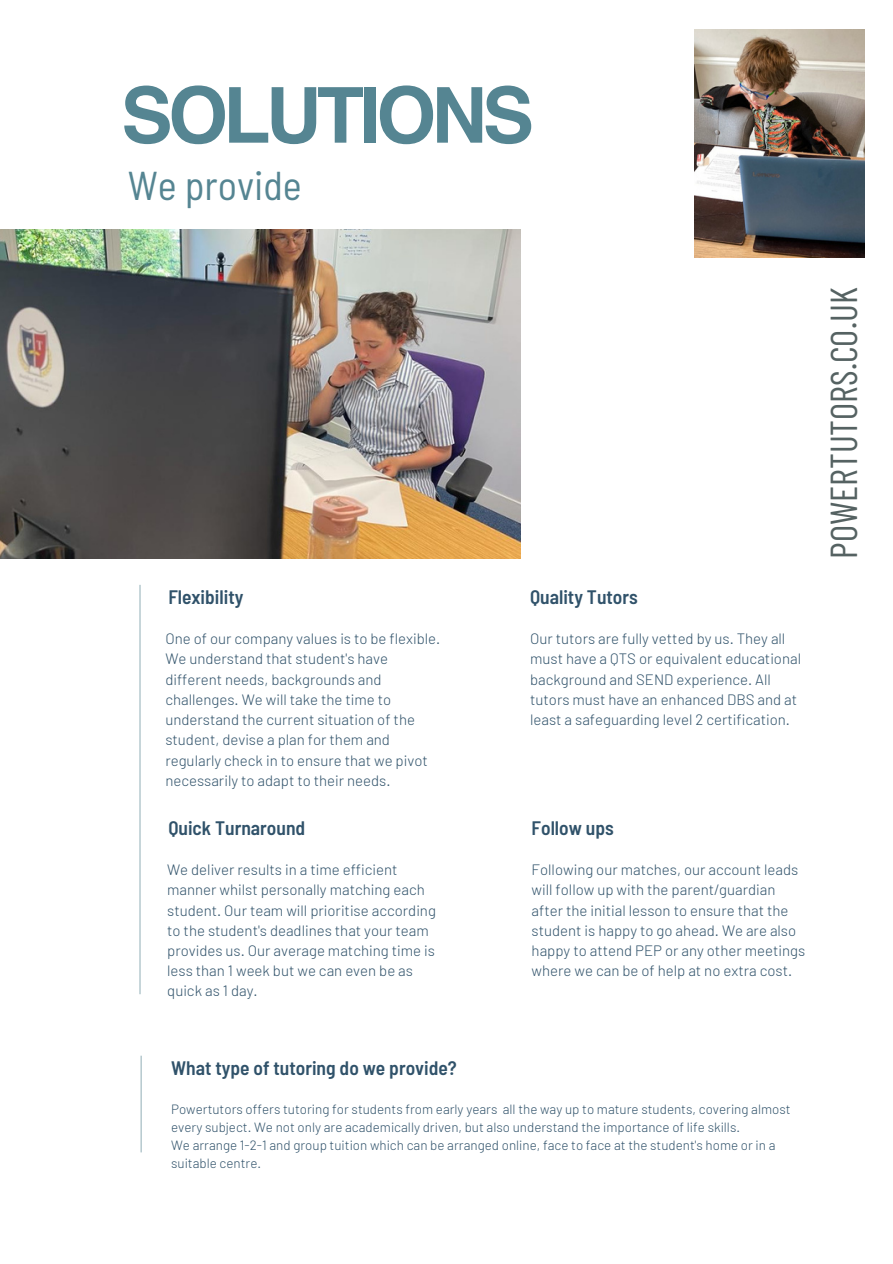
<style>
.page{position:relative;width:893px;height:1264px;background:#fff}
.page>*{position:absolute;margin:0;border:0;box-sizing:border-box;transform-origin:0 0}
.t1{font:700 77.1px "Helvetica";letter-spacing:-.06em;color:#558592}
.t2{font:semi-condensed 40.2px "Barlow";color:#558592}
.t3{font:37.5px "Barlow Condensed";color:#556262}
.t4{font:600 semi-condensed 19.5px "Barlow";color:#30526a}
.t5{font:300 15px/20.2px "Barlow";color:#30526a}
.t6{font:300 13.35px/18.1px "Barlow";color:#30526a}
</style>
<div class="page">
<img style="left:0;top:229px;width:520px;height:329px">
<img style="left:694px;top:29px;width:170px;height:228px">
<hr style="left:139px;top:585px;width:1px;height:409px;background:#9db7be">
<hr style="left:140px;top:1055px;width:2px;height:97px;background:#9db7be">
<h1 class="t1" style="left:121px;top:83px;width:414px">SOLUTIONS</h1>
<h2 class="t2" style="left:128px;top:159px;width:175px">We provide</h2>
<h3 class="t4" style="left:168px;top:584px;width:77px">Flexibility</h3>
<p class="t5" style="left:165px;top:628px;width:276px">One of our company values is to be flexible.<br>We understand that student's have different needs, backgrounds and challenges. We will take the time to understand the current situation of the student, devise a plan for them and regularly check in to ensure that we pivot necessarily to adapt to their needs.</p>
<h3 class="t4" style="left:168px;top:815px;width:138px">Quick Turnaround</h3>
<p class="t5" style="left:167px;top:858px;width:270px">We deliver results in a time efficient manner whilst personally matching each student. Our team will prioritise according to the student's deadlines that your team provides us. Our average matching time is less than 1 week but we can even be as quick as 1 day.</p>
<h3 class="t4" style="left:530px;top:584px;width:109px">Quality Tutors</h3>
<p class="t5" style="left:530px;top:628px;width:272px">Our tutors are fully vetted by us. They all must have a QTS or equivalent educational background and SEND experience. All tutors must have an enhanced DBS and at least a safeguarding level 2 certification.</p>
<h3 class="t4" style="left:531px;top:815px;width:84px">Follow ups</h3>
<p class="t5" style="left:531px;top:858px;width:275px">Following our matches, our account leads will follow up with the parent/guardian after the initial lesson to ensure that the student is happy to go ahead. We are also happy to attend PEP or any other meetings where we can be of help at no extra cost.</p>
<h3 class="t4" style="left:171px;top:1055px;width:287px">What type of tutoring do we provide?</h3>
<p class="t6" style="left:171px;top:1099px;width:621px">Powertutors offers tutoring for students from early years all the way up to mature students, covering almost every subject. We not only are academically driven, but also understand the importance of life skills.<br>We arrange 1-2-1 and group tuition which can be arranged online, face to face at the student's home or in a suitable centre.</p>
<h3 class="t3" style="left:819px;top:559px;width:273px;rotate:-90deg">POWERTUTORS.CO.UK</h3>
</div>
